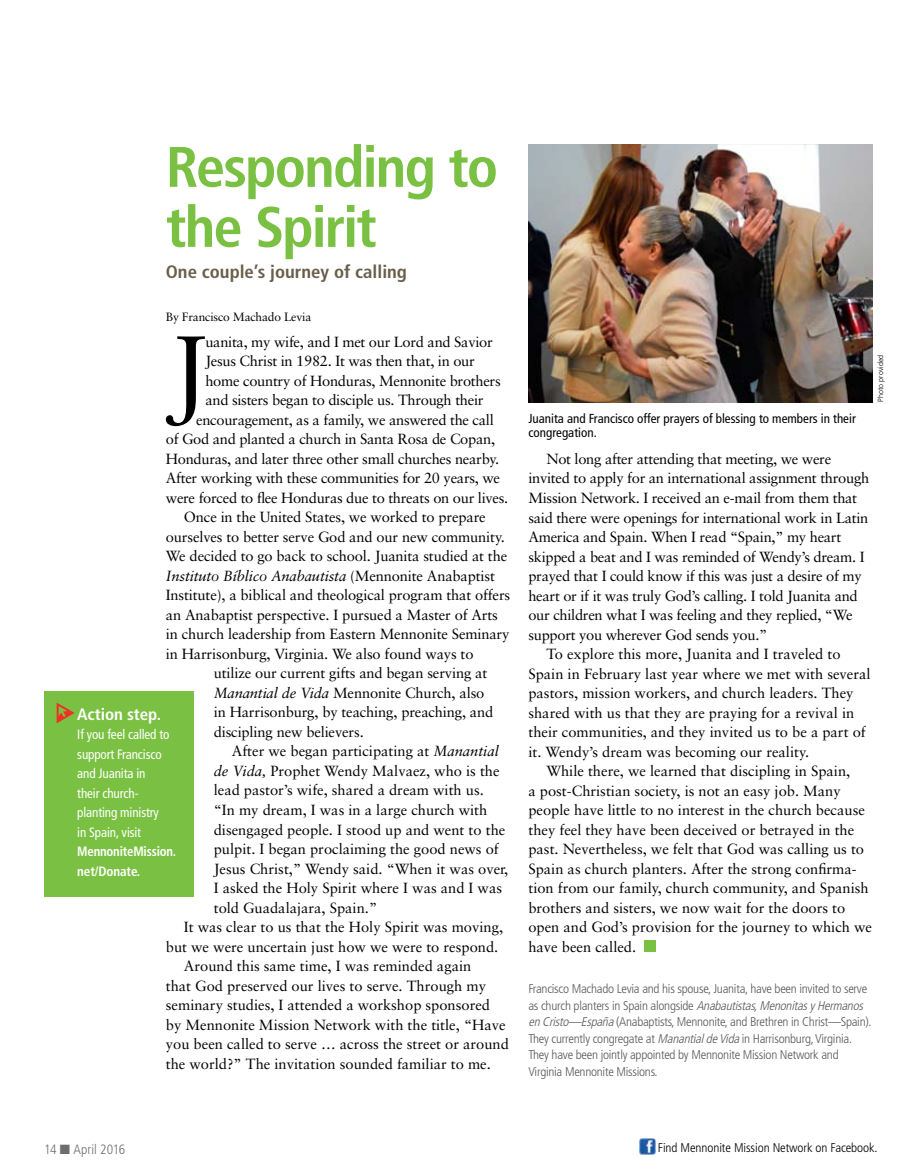
<style>
.page{position:relative;width:918px;height:1175px;background:#fff}
.page>*{position:absolute;margin:0;border:0;box-sizing:border-box;transform-origin:0 0}
.t1{font:98.55px "Sabon";color:#000}
.t2{font:700 condensed 57px/60px "Frutiger";letter-spacing:-.035em;color:#7ac143}
.t3{font:700 condensed 18px "Frutiger";color:#695e4a;scale:1.04 1}
.t4{font:700 condensed 16.5px "Frutiger";letter-spacing:-.005em;color:#fff}
.t5{font:14.7px "Sabon";color:#000}
.t6{font:14.7px "Sabon";letter-spacing:-.02em;color:#000}
.t7{font:italic 14.7px "Sabon";letter-spacing:-.01em;color:#000}
.t8{font:condensed 13.5px/19.5px "Frutiger";letter-spacing:-.01em;color:#fff}
.t9{font:700 condensed 13.5px/19.5px "Frutiger";letter-spacing:-.015em;color:#fff;scale:.95 1}
.t10{font:300 condensed 13.5px "Frutiger";color:#6d6e71}
.t11{font:condensed 13.05px/14.4px "Frutiger";color:#000}
.t12{font:300 condensed 12.6px/16.5px "Frutiger";letter-spacing:-.02em;color:#58595b}
.t13{font:300 condensed 12.6px "Frutiger";letter-spacing:-.005em;color:#000}
.t14{font:12px "Sabon";letter-spacing:-.015em;color:#000}
.t15{font:300 7.5px "Frutiger";letter-spacing:.015em;color:#000;scale:.95 1}
.s1{font-style:normal}
.s2{font-style:italic}
</style>
<div class="page">
<img style="left:640px;top:1138px;width:15px;height:16px">
<div style="left:644px;top:940px;width:12px;height:11px;background:#7ac143"></div>
<img style="left:528px;top:144px;width:345px;height:258px">
<div style="left:44px;top:691px;width:150px;height:206px;background:#7ac143"></div>
<svg style="left:57px;top:703px;width:18px;height:20px"></svg>
<h2 class="t2" style="left:166px;top:137px;width:334px">Responding to the Spirit</h2>
<p class="t3" style="left:166px;top:261px;width:233px">One couple’s journey of calling</p>
<p class="t14" style="left:166px;top:310px;width:147px">By Francisco Machado Levia</p>
<h1 class="t1" style="left:169px;top:312px;width:40px">J</h1>
<p class="t6" style="left:205px;top:333px;width:289px">uanita, my wife, and I met our Lord and Savior</p>
<p class="t6" style="left:205px;top:352px;width:271px">Jesus Christ in 1982. It was then that, in our</p>
<p class="t6" style="left:205px;top:372px;width:297px">home country of Honduras, Mennonite brothers</p>
<p class="t6" style="left:205px;top:391px;width:280px">and sisters began to disciple us. Through their</p>
<p class="t6" style="left:196px;top:411px;width:299px">encouragement, as a family, we answered the call</p>
<p class="t6" style="left:166px;top:430px;width:331px">of God and planted a church in Santa Rosa de Copan,</p>
<p class="t6" style="left:166px;top:450px;width:335px">Honduras, and later three other small churches nearby.</p>
<p class="t6" style="left:166px;top:469px;width:336px">After working with these communities for 20 years, we</p>
<p class="t6" style="left:166px;top:489px;width:344px">were forced to flee Honduras due to threats on our lives.</p>
<p class="t5" style="left:184px;top:508px;width:303px">Once in the United States, we worked to prepare</p>
<p class="t5" style="left:166px;top:528px;width:341px">ourselves to better serve God and our new community.</p>
<p class="t5" style="left:166px;top:547px;width:343px">We decided to go back to school. Juanita studied at the</p>
<p class="t7" style="left:166px;top:567px;width:331px">Instituto Bíblico Anabautista <span class="s1">(Mennonite Anabaptist</span></p>
<p class="t5" style="left:166px;top:586px;width:346px">Institute), a biblical and theological program that offers</p>
<p class="t5" style="left:166px;top:606px;width:334px">an Anabaptist perspective. I pursued a Master of Arts</p>
<p class="t5" style="left:166px;top:625px;width:345px">in church leadership from Eastern Mennonite Seminary</p>
<p class="t5" style="left:166px;top:645px;width:309px">in Harrisonburg, Virginia. We also found ways to</p>
<p class="t5" style="left:214px;top:664px;width:275px">utilize our current gifts and began serving at</p>
<p class="t5" style="left:214px;top:684px;width:272px"><span class="s2">Manantial de Vida</span> Mennonite Church, also</p>
<p class="t5" style="left:214px;top:703px;width:281px">in Harrisonburg, by teaching, preaching, and</p>
<p class="t5" style="left:214px;top:723px;width:152px">discipling new believers.</p>
<p class="t5" style="left:232px;top:742px;width:269px">After we began participating at <span class="s2">Manantial</span></p>
<p class="t5" style="left:214px;top:762px;width:287px"><span class="s2">de Vida,</span> Prophet Wendy Malvaez, who is the</p>
<p class="t5" style="left:214px;top:781px;width:272px">lead pastor’s wife, shared a dream with us.</p>
<p class="t5" style="left:214px;top:801px;width:275px">“In my dream, I was in a large church with</p>
<p class="t5" style="left:214px;top:820px;width:293px">disengaged people. I stood up and went to the</p>
<p class="t5" style="left:214px;top:840px;width:287px">pulpit. I began proclaiming the good news of</p>
<p class="t5" style="left:214px;top:859px;width:296px">Jesus Christ,” Wendy said. “When it was over,</p>
<p class="t5" style="left:214px;top:879px;width:290px">I asked the Holy Spirit where I was and I was</p>
<p class="t5" style="left:214px;top:898px;width:165px">told Guadalajara, Spain.”</p>
<p class="t5" style="left:184px;top:918px;width:321px">It was clear to us that the Holy Spirit was moving,</p>
<p class="t5" style="left:166px;top:937px;width:334px">but we were uncertain just how we were to respond.</p>
<p class="t5" style="left:184px;top:957px;width:289px">Around this same time, I was reminded again</p>
<p class="t5" style="left:166px;top:976px;width:322px">that God preserved our lives to serve. Through my</p>
<p class="t5" style="left:166px;top:996px;width:326px">seminary studies, I attended a workshop sponsored</p>
<p class="t5" style="left:166px;top:1015px;width:341px">by Mennonite Mission Network with the title, “Have</p>
<p class="t5" style="left:166px;top:1035px;width:345px">you been called to serve … across the street or around</p>
<p class="t5" style="left:166px;top:1054px;width:327px">the world?” The invitation sounded familiar to me.</p>
<p class="t4" style="left:77px;top:704px;width:85px">Action step.</p>
<p class="t8" style="left:77px;top:724px;width:94px">If you feel called to support Francisco and Juanita in their church&shy;planting ministry in Spain, visit</p>
<p class="t9" style="left:77px;top:841px;width:106px">MennoniteMission. net/Donate.</p>
<p class="t11" style="left:528px;top:411px;width:329px">Juanita and Francisco offer prayers of blessing to members in their congregation.</p>
<p class="t15" style="left:876px;top:402px;width:52px;rotate:-90deg">Photo provided</p>
<p class="t6" style="left:546px;top:450px;width:286px">Not long after attending that meeting, we were</p>
<p class="t6" style="left:528px;top:469px;width:342px">invited to apply for an international assignment through</p>
<p class="t6" style="left:528px;top:489px;width:330px">Mission Network. I received an e-mail from them that</p>
<p class="t6" style="left:528px;top:508px;width:341px">said there were openings for international work in Latin</p>
<p class="t6" style="left:528px;top:528px;width:314px">America and Spain. When I read “Spain,” my heart</p>
<p class="t6" style="left:528px;top:547px;width:338px">skipped a beat and I was reminded of Wendy’s dream. I</p>
<p class="t6" style="left:528px;top:567px;width:335px">prayed that I could know if this was just a desire of my</p>
<p class="t6" style="left:528px;top:586px;width:331px">heart or if it was truly God’s calling. I told Juanita and</p>
<p class="t6" style="left:528px;top:606px;width:326px">our children what I was feeling and they replied, “We</p>
<p class="t6" style="left:528px;top:625px;width:240px">support you wherever God sends you.”</p>
<p class="t5" style="left:546px;top:645px;width:296px">To explore this more, Juanita and I traveled to</p>
<p class="t5" style="left:528px;top:664px;width:344px">Spain in February last year where we met with several</p>
<p class="t5" style="left:528px;top:684px;width:327px">pastors, mission workers, and church leaders. They</p>
<p class="t5" style="left:528px;top:703px;width:327px">shared with us that they are praying for a revival in</p>
<p class="t5" style="left:528px;top:723px;width:339px">their communities, and they invited us to be a part of</p>
<p class="t5" style="left:528px;top:742px;width:282px">it. Wendy’s dream was becoming our reality.</p>
<p class="t5" style="left:546px;top:762px;width:305px">While there, we learned that discipling in Spain,</p>
<p class="t5" style="left:528px;top:782px;width:314px">a post-Christian society, is not an easy job. Many</p>
<p class="t5" style="left:528px;top:801px;width:338px">people have little to no interest in the church because</p>
<p class="t5" style="left:528px;top:821px;width:327px">they feel they have been deceived or betrayed in the</p>
<p class="t5" style="left:528px;top:840px;width:337px">past. Nevertheless, we felt that God was calling us to</p>
<p class="t5" style="left:528px;top:860px;width:330px">Spain as church planters. After the strong confirma-</p>
<p class="t5" style="left:528px;top:879px;width:342px">tion from our family, church community, and Spanish</p>
<p class="t5" style="left:528px;top:899px;width:318px">brothers and sisters, we now wait for the doors to</p>
<p class="t5" style="left:528px;top:918px;width:345px">open and God’s provision for the journey to which we</p>
<p class="t5" style="left:528px;top:938px;width:109px">have been called.</p>
<p class="t12" style="left:528px;top:981px;width:345px">Francisco Machado Levia and his spouse, Juanita, have been invited to serve a s c h u r c h p l a n t e rs i n S p a i n a l o n g s i d e <span class="s2">Anabautistas,MenonitasyHermanos enCristo—España</span>(Anabaptists, Mennonite, and Brethren in Christ—Spain).<br>They currently congregate at <span class="s2">ManantialdeVida</span>in Harrisonburg, Virginia.<br>They have been jointly appointed by Mennonite Mission Network and Virginia Mennonite Missions.</p>
<p class="t10" style="left:44px;top:1141px;width:83px">14 ■ April 2016</p>
<p class="t13" style="left:658px;top:1140px;width:221px">Find Mennonite Mission Network on Facebook.</p>
</div>
